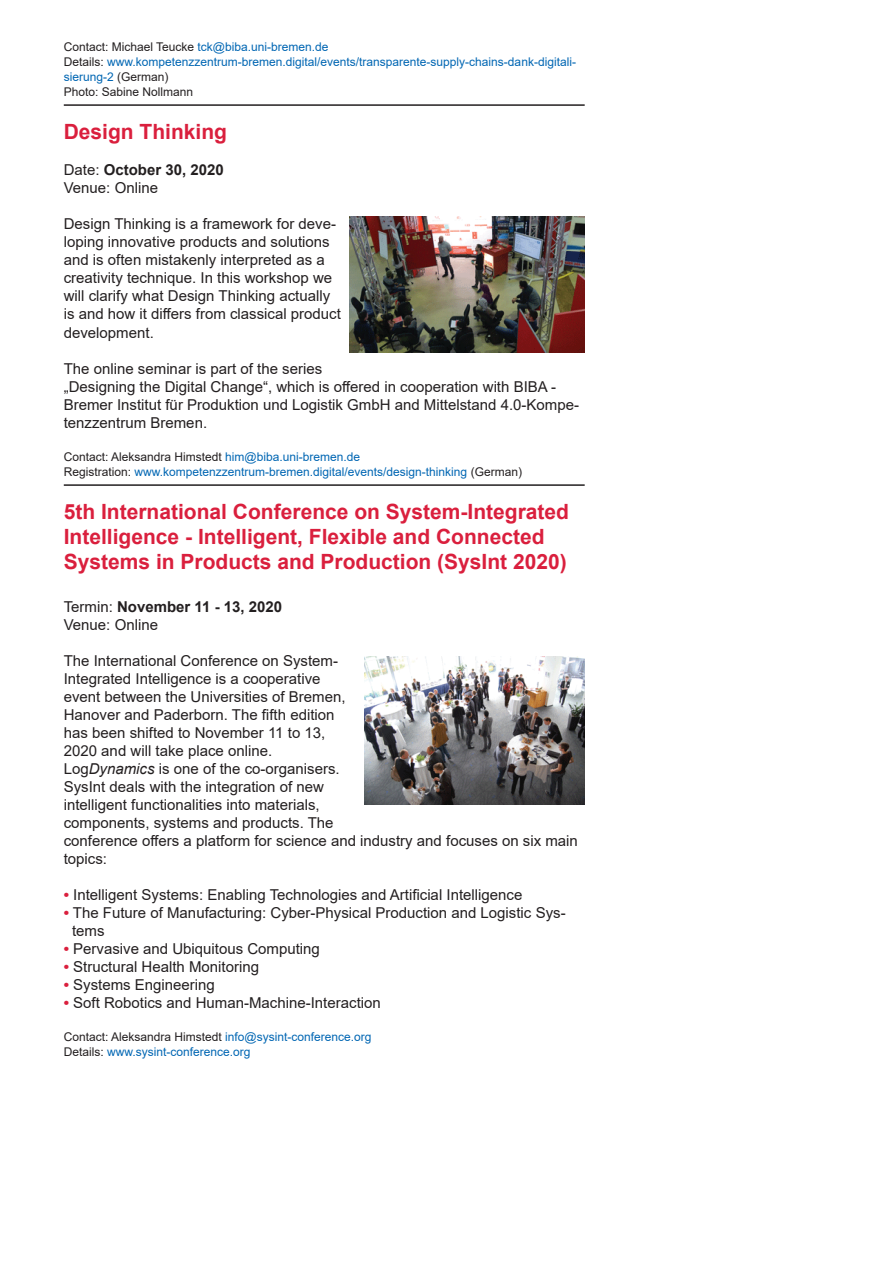
<style>
.page{position:relative;width:893px;height:1263px;background:#fff}
.page>*{position:absolute;margin:0;border:0;box-sizing:border-box;transform-origin:0 0}
.t1{font:700 21px/25.2px "Arial";color:#da1f3d}
.t2{font:15px/18px "Arial";color:#231f20}
.t3{font:12px/15px "Arial";color:#0166b3}
.s1{color:#231f20}
.s2{font-weight:700}
.s3{font-style:italic}
.s4{font-weight:700;color:#da1f3d}
</style>
<div class="page">
<hr style="left:64px;top:104px;width:521px;height:2px;background:#231f20">
<img style="left:350px;top:216px;width:234px;height:136px">
<hr style="left:64px;top:484px;width:521px;height:2px;background:#231f20">
<img style="left:365px;top:656px;width:219px;height:148px">
<p class="t3" style="left:64px;top:39px;width:514px"><span class="s1">Contact: Michael Teucke</span> tck@biba.uni-bremen.de<br><span class="s1">Details:</span> www.kompetenzzentrum-bremen.digital/events/transparente-supply-chains-dank-digitali&shy;sierung-2 <span class="s1">(German)<br>Photo: Sabine Nollmann</span></p>
<h1 class="t1" style="left:64px;top:120px;width:165px">Design Thinking</h1>
<p class="t2" style="left:64px;top:161px;width:162px">Date: <span class="s2">October 30, 2020<br></span>Venue: Online</p>
<p class="t2" style="left:64px;top:215px;width:279px">Design Thinking is a framework for deve&shy;loping innovative products and solutions and is often mistakenly interpreted as a creativity technique. In this workshop we will clarify what Design Thinking actually is and how it differs from classical product development.</p>
<p class="t2" style="left:64px;top:359px;width:517px">The online seminar is part of the series<br>„Designing the Digital Change“, which is offered in cooperation with BIBA - Bremer Institut für Produktion und Logistik GmbH and Mittelstand 4.0-Kompe&shy;tenzzentrum Bremen.</p>
<p class="t3" style="left:64px;top:449px;width:460px"><span class="s1">Contact: Aleksandra Himstedt</span> him@biba.uni-bremen.de<br><span class="s1">Registration:</span> www.kompetenzzentrum-bremen.digital/events/design-thinking <span class="s1">(German)</span></p>
<h1 class="t1" style="left:64px;top:499px;width:507px">5th International Conference on System-Integrated<br>Intelligence - Intelligent, Flexible and Connected<br>Systems in Products and Production (SysInt 2020)</h1>
<p class="t2" style="left:64px;top:598px;width:220px">Termin: <span class="s2">November 11 - 13, 2020<br></span>Venue: Online</p>
<p class="t2" style="left:64px;top:652px;width:516px">The International Conference on System-<br>Integrated Intelligence is a cooperative<br>event between the Universities of Bremen,<br>Hanover and Paderborn. The fifth edition<br>has been shifted to November 11 to 13,<br>2020 and will take place online.<br>Log<span class="s3">Dynamics</span> is one of the co-organisers.<br>SysInt deals with the integration of new<br>intelligent functionalities into materials,<br>components, systems and products. The<br>conference offers a platform for science and industry and focuses on six main topics:</p>
<p class="t2" style="left:64px;top:886px;width:460px"><span class="s4">•</span> Intelligent Systems: Enabling Technologies and Artificial Intelligence</p>
<p class="t2" style="left:72px;top:904px;width:495px;text-indent:-8px"><span class="s4">•</span> The Future of Manufacturing: Cyber-Physical Production and Logistic Sys&shy;tems</p>
<p class="t2" style="left:64px;top:940px;width:258px"><span class="s4">•</span> Pervasive and Ubiquitous Computing</p>
<p class="t2" style="left:64px;top:958px;width:197px"><span class="s4">•</span> Structural Health Monitoring</p>
<p class="t2" style="left:64px;top:976px;width:153px"><span class="s4">•</span> Systems Engineering</p>
<p class="t2" style="left:64px;top:994px;width:319px"><span class="s4">•</span> Soft Robotics and Human-Machine-Interaction</p>
<p class="t3" style="left:64px;top:1029px;width:309px"><span class="s1">Contact: Aleksandra Himstedt</span> info@sysint-conference.org<br><span class="s1">Details:</span> www.sysint-conference.org</p>
</div>
